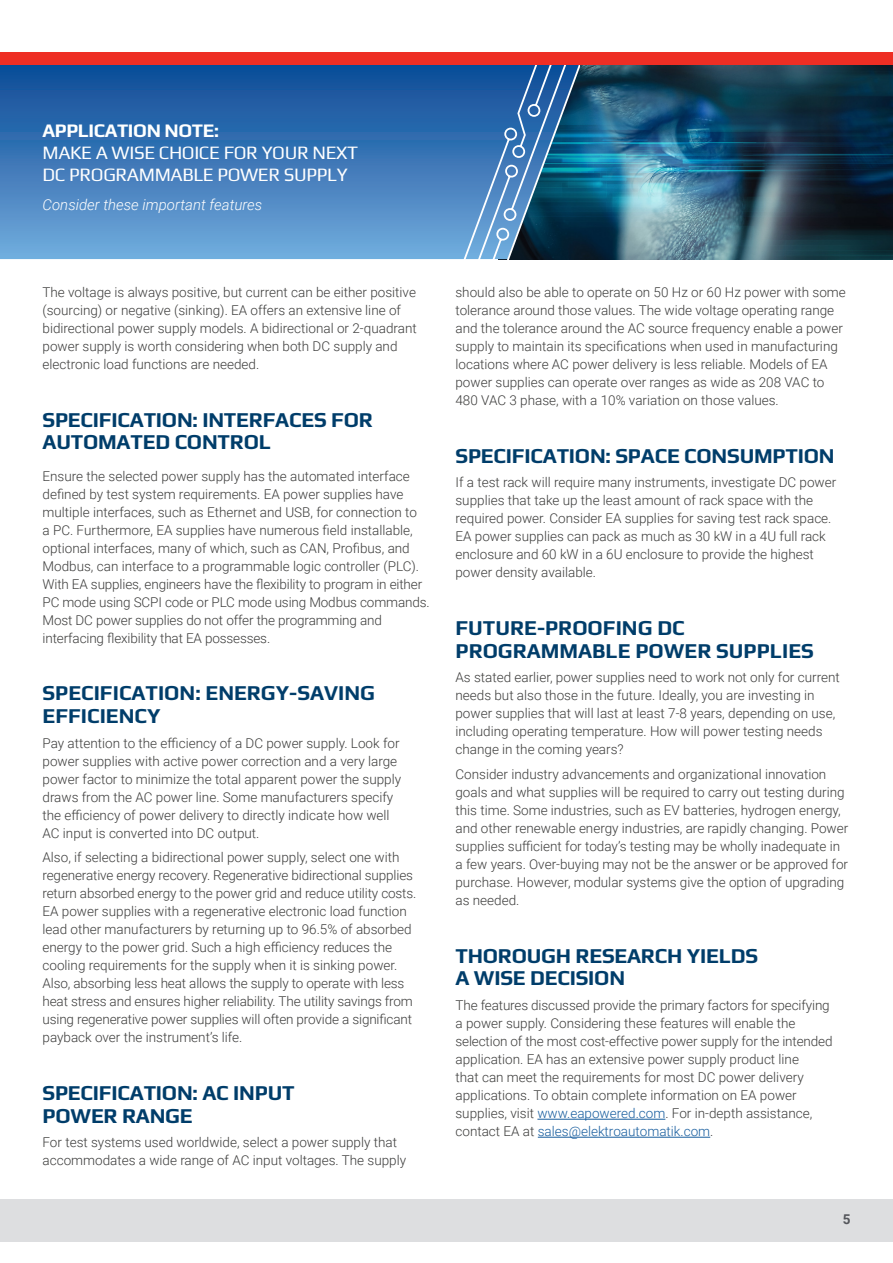
<style>
.page{position:relative;width:893px;height:1263px;background:#fff}
.page>*{position:absolute;margin:0;border:0;box-sizing:border-box;transform-origin:0 0}
.t1{font:700 21px/22.5px "Play";letter-spacing:-.01em;color:#003d6a}
.t2{font:700 19.05px "Play";letter-spacing:-.02em;color:#fff}
.t3{font:18.75px/22px "Play";letter-spacing:-.02em;color:#fff}
.t4{font:italic 300 15px "Roboto";color:#fff}
.t5{font:300 13.5px/18px "Roboto";color:#3c3c3b}
.t6{font:700 13.5px "Roboto";color:#54565b}
.s1{color:#175d9e}
</style>
<div class="page">
<img style="left:580px;top:65px;width:313px;height:194px">
<svg style="left:0;top:65px;width:445px;height:194px;background:#3d79b8"></svg>
<svg style="left:445px;top:65px;width:135px;height:194px;background:#366ea1"></svg>
<div style="left:0;top:52px;width:893px;height:13px;background:#ee2e24"></div>
<div style="left:0;top:1199px;width:893px;height:42px;background:#dddee0"></div>
<hr style="left:537px;top:1119px;width:128px;height:1px;background:#175d9e">
<hr style="left:538px;top:1137px;width:172px;height:1px;background:#175d9e">
<h2 class="t2" style="left:43px;top:117px;width:178px">APPLICATION NOTE:</h2>
<h3 class="t3" style="left:43px;top:140px;width:317px">MAKE A WISE CHOICE FOR YOUR NEXT<br>DC PROGRAMMABLE POWER SUPPLY</h3>
<p class="t4" style="left:43px;top:194px;width:221px">Consider these important features</p>
<p class="t5" style="left:43px;top:283px;width:376px">The voltage is always positive, but current can be either positive (sourcing) or negative (sinking). EA offers an extensive line of bidirectional power supply models. A bidirectional or 2-quadrant power supply is worth considering when both DC supply and electronic load functions are needed.</p>
<p class="t1" style="left:43px;top:407px;width:332px">SPECIFICATION: INTERFACES FOR<br>AUTOMATED CONTROL</p>
<p class="t5" style="left:43px;top:466px;width:389px">Ensure the selected power supply has the automated interface defined by test system requirements. EA power supplies have multiple interfaces, such as Ethernet and USB, for connection to<br>a PC. Furthermore, EA supplies have numerous field installable, optional interfaces, many of which, such as CAN, Profibus, and Modbus, can interface to a programmable logic controller (PLC).<br>With EA supplies, engineers have the flexibility to program in either PC mode using SCPI code or PLC mode using Modbus commands.<br>Most DC power supplies do not offer the programming and interfacing flexibility that EA possesses.</p>
<p class="t1" style="left:43px;top:680px;width:334px">SPECIFICATION: ENERGY-SAVING<br>EFFICIENCY</p>
<p class="t5" style="left:43px;top:733px;width:360px">Pay attention to the efficiency of a DC power supply. Look for power supplies with active power correction and a very large power factor to minimize the total apparent power the supply draws from the AC power line. Some manufacturers specify the efficiency of power delivery to directly indicate how well AC input is converted into DC output.</p>
<p class="t5" style="left:43px;top:848px;width:375px">Also, if selecting a bidirectional power supply, select one with regenerative energy recovery. Regenerative bidirectional supplies return absorbed energy to the power grid and reduce utility costs.<br>EA power supplies with a regenerative electronic load function lead other manufacturers by returning up to 96.5% of absorbed energy to the power grid. Such a high efficiency reduces the cooling requirements for the supply when it is sinking power.<br>Also, absorbing less heat allows the supply to operate with less heat stress and ensures higher reliability. The utility savings from using regenerative power supplies will often provide a significant payback over the instrument’s life.</p>
<p class="t1" style="left:43px;top:1080px;width:254px">SPECIFICATION: AC INPUT<br>POWER RANGE</p>
<p class="t5" style="left:43px;top:1133px;width:365px">For test systems used worldwide, select a power supply that accommodates a wide range of AC input voltages. The supply</p>
<p class="t5" style="left:455px;top:283px;width:392px">should also be able to operate on 50 Hz or 60 Hz power with some tolerance around those values. The wide voltage operating range and the tolerance around the AC source frequency enable a power supply to maintain its specifications when used in manufacturing locations where AC power delivery is less reliable. Models of EA power supplies can operate over ranges as wide as 208 VAC to 480 VAC 3 phase, with a 10% variation on those values.</p>
<p class="t1" style="left:455px;top:443px;width:381px">SPECIFICATION: SPACE CONSUMPTION</p>
<p class="t5" style="left:455px;top:473px;width:382px">If a test rack will require many instruments, investigate DC power supplies that take up the least amount of rack space with the required power. Consider EA supplies for saving test rack space.<br>EA power supplies can pack as much as 30 kW in a 4U full rack enclosure and 60 kW in a 6U enclosure to provide the highest power density available.</p>
<p class="t1" style="left:455px;top:615px;width:360px">FUTURE-PROOFING DC<br>PROGRAMMABLE POWER SUPPLIES</p>
<p class="t5" style="left:455px;top:668px;width:386px">As stated earlier, power supplies need to work not only for current needs but also those in the future. Ideally, you are investing in power supplies that will last at least 7-8 years, depending on use, including operating temperature. How will power testing needs change in the coming years?</p>
<p class="t5" style="left:455px;top:765px;width:394px">Consider industry advancements and organizational innovation goals and what supplies will be required to carry out testing during this time. Some industries, such as EV batteries, hydrogen energy, and other renewable energy industries, are rapidly changing. Power supplies sufficient for today’s testing may be wholly inadequate in a few years. Over-buying may not be the answer or be approved for purchase. However, modular systems give the option of upgrading as needed.</p>
<p class="t1" style="left:455px;top:943px;width:304px">THOROUGH RESEARCH YIELDS<br>A WISE DECISION</p>
<p class="t5" style="left:455px;top:996px;width:379px">The features discussed provide the primary factors for specifying a power supply. Considering these features will enable the selection of the most cost-effective power supply for the intended application. EA has an extensive power supply product line<br>that can meet the requirements for most DC power delivery applications. To obtain complete information on EA power supplies, visit <span class="s1">www.eapowered.com</span>. For in-depth assistance, contact EA at <span class="s1">sales@elektroautomatik.com</span>.</p>
<p class="t6" style="left:843px;top:1210px;width:9px">5</p>
</div>
